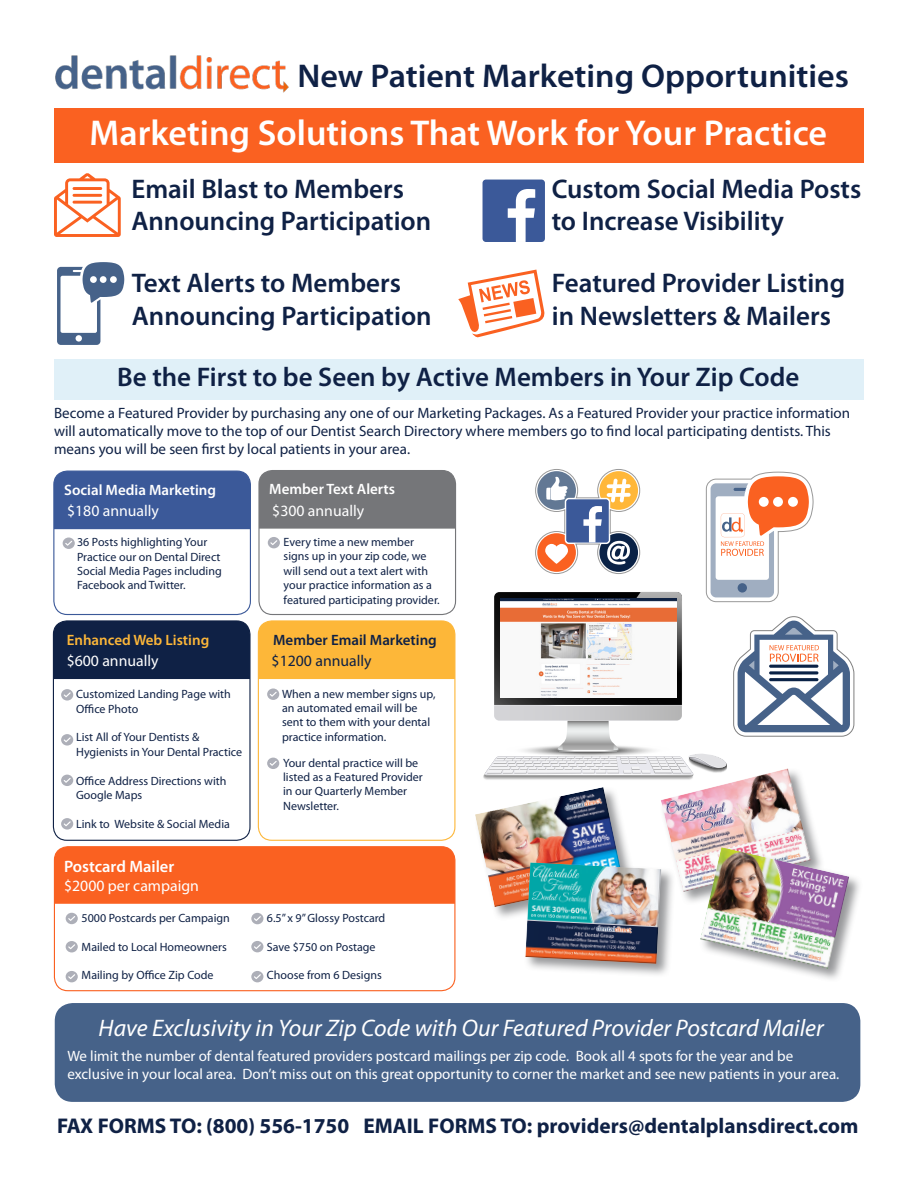
<style>
.page{position:relative;width:918px;height:1188px;background:#fff}
.page>*{position:absolute;margin:0;border:0;box-sizing:border-box;transform-origin:0 0}
.t1{font:600 36px "Myriad Pro";color:#fff}
.t2{font:600 33px "Myriad Pro";color:#0f2145}
.t3{font:600 27px/32.4px "Myriad Pro";color:#0f2145}
.t4{font:italic 24px "Myriad Pro";color:#fff}
.t5{font:700 21.3px "Myriad Pro";color:#0f2145}
.t6{font:600 16.5px "Myriad Pro";color:#fff}
.t7{font:15.75px "Myriad Pro";color:#fff}
.t8{font:15.75px "Myriad Pro";color:#0f2145}
.t9{font:15px/18px "Myriad Pro";color:#0f2145}
.t10{font:15px/18px "Myriad Pro";color:#fff}
.t11{font:600 15px "Myriad Pro";color:#fff}
.t12{font:600 15px "Myriad Pro";color:#0f2145}
.t13{font:600 15px "Myriad Pro";color:#fdb739}
.t14{font:12px/14.4px "Myriad Pro";color:#0f2145}
</style>
<div class="page">
<div style="left:55px;top:1003px;width:805px;height:99px;background:#466289;border-radius:18px"></div>
<img style="left:55px;top:55px;width:234px;height:38px">
<div style="left:483px;top:180px;width:62px;height:62px;background:#3b5999;border-radius:3px"></div>
<svg style="left:508px;top:189px;width:27px;height:53px"></svg>
<svg style="left:54px;top:173px;width:67px;height:64px"></svg>
<hr style="left:73px;top:187px;width:29px;height:3px;background:#fa6121">
<hr style="left:73px;top:194px;width:29px;height:3px;background:#fa6121">
<hr style="left:73px;top:201px;width:29px;height:3px;background:#fa6121">
<svg style="left:458px;top:270px;width:87px;height:68px"></svg>
<div style="left:54px;top:108px;width:810px;height:55px;background:#fa6121"></div>
<svg style="left:57px;top:262px;width:67px;height:83px"></svg>
<div style="left:54px;top:359px;width:810px;height:40px;background:#e0f0f8"></div>
<div style="left:258px;top:621px;width:197px;height:58px;background:#fdb739"></div>
<div style="left:258px;top:620px;width:197px;height:221px;border:1px solid #fdb739;border-radius:14px"></div>
<svg style="left:267px;top:688px;width:12px;height:12px"></svg>
<svg style="left:267px;top:758px;width:12px;height:11px"></svg>
<div style="left:53px;top:622px;width:196px;height:57px;background:#0f2145"></div>
<div style="left:53px;top:620px;width:198px;height:221px;border:1px solid #0f2145;border-radius:14px"></div>
<svg style="left:61px;top:689px;width:12px;height:12px"></svg>
<svg style="left:61px;top:734px;width:12px;height:12px"></svg>
<svg style="left:61px;top:775px;width:12px;height:11px"></svg>
<div style="left:260px;top:471px;width:196px;height:58px;background:#757679"></div>
<div style="left:258px;top:470px;width:198px;height:145px;border:1px solid #757679;border-radius:14px"></div>
<svg style="left:268px;top:537px;width:12px;height:11px"></svg>
<div style="left:54px;top:471px;width:196px;height:58px;background:#3b5999"></div>
<div style="left:53px;top:471px;width:198px;height:144px;border:1px solid #3b5999;border-radius:14px"></div>
<svg style="left:63px;top:538px;width:12px;height:11px"></svg>
<div style="left:54px;top:847px;width:401px;height:57px;background:#fa6121"></div>
<div style="left:54px;top:846px;width:401px;height:145px;border:1px solid #fa6121;border-radius:14px"></div>
<svg style="left:66px;top:913px;width:12px;height:11px"></svg>
<svg style="left:66px;top:941px;width:12px;height:11px"></svg>
<svg style="left:66px;top:971px;width:12px;height:11px"></svg>
<svg style="left:251px;top:913px;width:12px;height:11px"></svg>
<svg style="left:251px;top:941px;width:12px;height:11px"></svg>
<svg style="left:251px;top:971px;width:12px;height:11px"></svg>
<div style="left:524px;top:861px;width:152px;height:117px;background:#757679;opacity:.75"></div>
<div style="left:699px;top:846px;width:164px;height:137px;background:#757679;opacity:.75"></div>
<img style="left:475px;top:469px;width:379px;height:501px">
<svg style="left:61px;top:818px;width:12px;height:12px"></svg>
<p class="t2" style="left:297px;top:55px;width:553px">New Patient Marketing Opportunities</p>
<p class="t1" style="left:90px;top:110px;width:739px">Marketing Solutions That Work for Your Practice</p>
<p class="t3" style="left:131px;top:172px;width:301px">Email Blast to Members<br>Announcing Participation</p>
<p class="t3" style="left:132px;top:266px;width:301px">Text Alerts to Members<br>Announcing Participation</p>
<p class="t3" style="left:117px;top:360px;width:684px">Be the First to be Seen by Active Members in Your Zip Code</p>
<p class="t3" style="left:552px;top:172px;width:311px">Custom Social Media Posts to Increase Visibility</p>
<p class="t3" style="left:552px;top:266px;width:295px">Featured Provider Listing in Newsletters &amp; Mailers</p>
<p class="t9" style="left:54px;top:404px;width:798px">Become a Featured Provider by purchasing any one of our Marketing Packages. As a Featured Provider your practice information will automatically move to the top of our Dentist Search Directory where members go to find local participating dentists. This means you will be seen first by local patients in your area.</p>
<p class="t11" style="left:269px;top:480px;width:127px">Member Text Alerts</p>
<p class="t7" style="left:272px;top:501px;width:93px">$300 annually</p>
<p class="t14" style="left:77px;top:535px;width:146px">36 Posts highlighting Your<br>Practice our on Dental Direct<br>Social Media Pages including<br>Facebook and Twitter.</p>
<p class="t14" style="left:284px;top:535px;width:158px">Every time a new member signs up in your zip code, we will send out a text alert with your practice information as a featured participating provider.</p>
<p class="t11" style="left:64px;top:480px;width:153px">Social Media Marketing</p>
<p class="t7" style="left:67px;top:501px;width:93px">$180 annually</p>
<p class="t13" style="left:67px;top:630px;width:144px">Enhanced Web Listing</p>
<p class="t7" style="left:67px;top:651px;width:93px">$600 annually</p>
<p class="t14" style="left:76px;top:687px;width:156px">Customized Landing Page with<br>Office Photo</p>
<p class="t14" style="left:76px;top:730px;width:168px">List All of Your Dentists &amp;<br>Hygienists in Your Dental Practice</p>
<p class="t14" style="left:76px;top:773px;width:152px">Office Address Directions with<br>Google Maps</p>
<p class="t14" style="left:76px;top:816px;width:155px">Link to Website &amp; Social Media</p>
<p class="t6" style="left:64px;top:856px;width:112px">Postcard Mailer</p>
<p class="t7" style="left:64px;top:876px;width:136px">$2000 per campaign</p>
<p class="t14" style="left:82px;top:910px;width:150px">5000 Postcards per Campaign</p>
<p class="t14" style="left:82px;top:939px;width:147px">Mailed to Local Homeowners</p>
<p class="t14" style="left:82px;top:968px;width:133px">Mailing by Office Zip Code</p>
<p class="t12" style="left:273px;top:630px;width:165px">Member Email Marketing</p>
<p class="t8" style="left:272px;top:651px;width:102px">$1200 annually</p>
<p class="t14" style="left:282px;top:686px;width:155px">When a new member signs up, an automated email will be sent to them with your dental practice information.</p>
<p class="t14" style="left:283px;top:755px;width:141px">Your dental practice will be listed as a Featured Provider in our Quarterly Member<br>Newsletter.</p>
<p class="t14" style="left:267px;top:910px;width:120px">6.5” x 9” Glossy Postcard</p>
<p class="t14" style="left:267px;top:939px;width:110px">Save $750 on Postage</p>
<p class="t14" style="left:267px;top:968px;width:116px">Choose from 6 Designs</p>
<p class="t4" style="left:99px;top:1013px;width:727px">Have Exclusivity in Your Zip Code with Our Featured Provider Postcard Mailer</p>
<p class="t10" style="left:67px;top:1046px;width:773px">We limit the number of dental featured providers postcard mailings per zip code. Book all 4 spots for the year and be exclusive in your local area. Don’t miss out on this great opportunity to corner the market and see new patients in your area.</p>
<p class="t5" style="left:57px;top:1112px;width:294px">FAX FORMS TO: (800) 556-1750</p>
<p class="t5" style="left:364px;top:1112px;width:497px">EMAIL FORMS TO: providers@dentalplansdirect.com</p>
</div>
